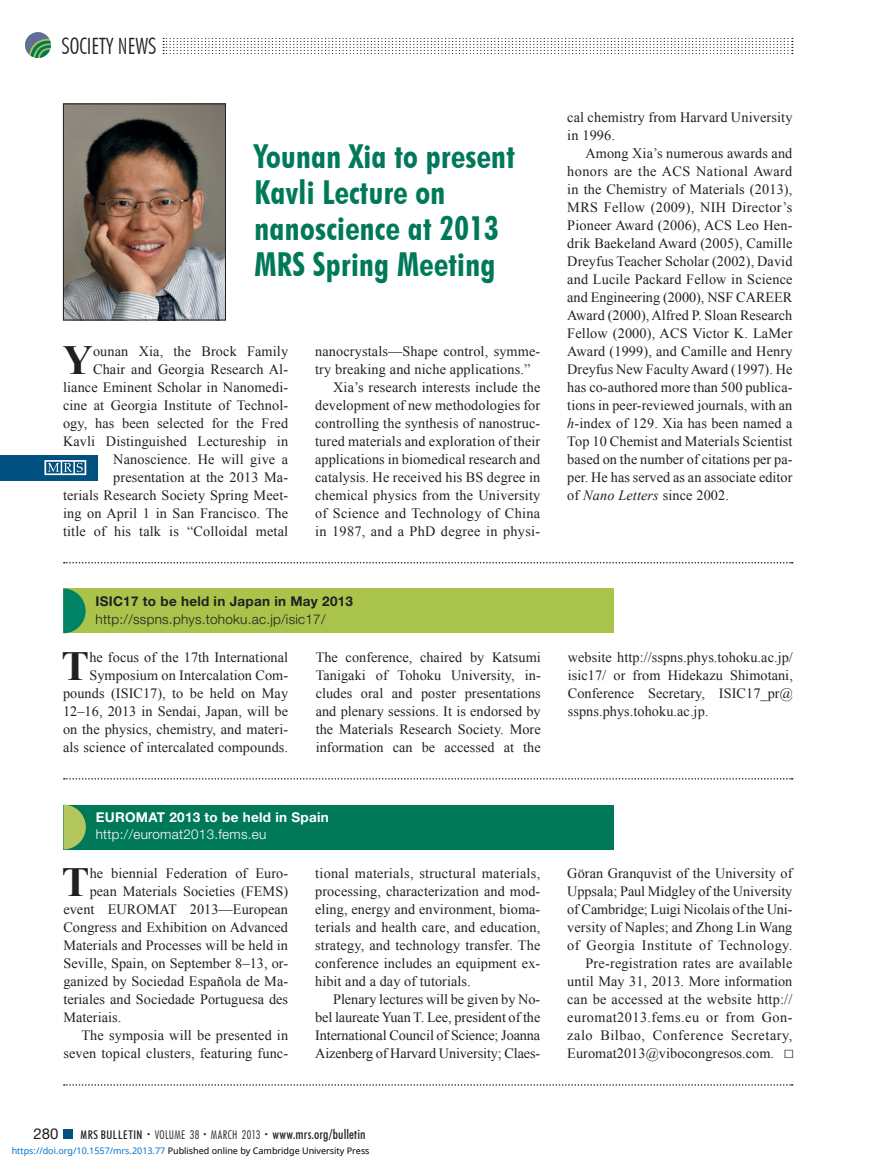
<style>
.page{position:relative;width:878px;height:1175px;background:#fff}
.page>*{position:absolute;margin:0;border:0;box-sizing:border-box;transform-origin:0 0}
.t1{font:700 41.4px "Times New Roman";color:#231f20}
.t2{font:700 condensed 33px/36px "Futura BT";letter-spacing:.01em;color:#007959}
.t3{font:300 condensed 22.5px "Futura BT";color:#231f20}
.t4{font:15px "Helvetica Neue LT Std";color:#231f20}
.t5{font:14.25px/18px "Times New Roman";letter-spacing:.01em;color:#231f20;text-align:justify}
.t6{font:500 condensed 13.5px "Futura BT";letter-spacing:.01em;color:#231f20}
.t7{font:300 13.5px "Helvetica Neue LT Std";letter-spacing:.02em;color:#231f20}
.t8{font:700 13.5px "Helvetica Neue LT Std";letter-spacing:.02em;color:#231f20}
.t9{font:700 13.5px "Helvetica Neue LT Std";letter-spacing:.02em;color:#fff}
.t10{font:300 13.5px "Helvetica Neue LT Std";letter-spacing:.02em;color:#fff}
.t11{font:9px "Noto Sans";color:#000}
.s1{font-style:italic}
.s2{font-size:12px}
.s3{font-weight:300;font-size:7.5px}
.s4{font-weight:300;font-size:12px}
.s5{color:#0172cf}
.s6{font-size:18px}
</style>
<div class="page">
<div style="left:63px;top:1130px;width:9px;height:8px;background:#005080"></div>
<svg style="left:25px;top:32px;width:26px;height:26px"></svg>
<svg style="left:163px;top:38px;width:629px;height:16px"></svg>
<div style="left:63px;top:804px;width:551px;height:45px;background:#007959"></div>
<svg style="left:63px;top:804px;width:23px;height:45px"></svg>
<div style="left:63px;top:588px;width:550px;height:45px;background:#aac34b"></div>
<svg style="left:63px;top:588px;width:23px;height:45px"></svg>
<svg style="left:64px;top:778px;width:728px;height:1px"></svg>
<svg style="left:64px;top:562px;width:728px;height:1px"></svg>
<img style="left:65px;top:106px;width:159px;height:212px">
<div style="left:63px;top:104px;width:163px;height:216px;border:1px solid #231f20"></div>
<svg style="left:64px;top:1084px;width:728px;height:1px"></svg>
<div style="left:0;top:455px;width:98px;height:26px;background:#005080"></div>
<svg style="left:44px;top:460px;width:42px;height:15px"></svg>
<h3 class="t3" style="left:62px;top:32px;width:96px">SOCIETY NEWS</h3>
<h2 class="t2" style="left:254px;top:138px;width:262px">Younan Xia to present<br>Kavli Lecture on nanoscience at 2013<br>MRS Spring Meeting</h2>
<p class="t5" style="left:63px;top:342px;width:227px;text-align:right">ounan Xia, the Brock Family Chair and Georgia Research Al&shy;liance Eminent Scholar in Nanomedi&shy;cine at Georgia Institute of Technol&shy;ogy, has been selected for the Fred Kavli Distinguished Lectureship in Nanoscience. He will give a presentation at the 2013 Ma-<br>terials Research Society Spring Meet&shy;ing on April 1 in San Francisco. The title of his talk is “Colloidal metal</p>
<p class="t5" style="left:315px;top:342px;width:227px">nanocrystals—Shape control, symme-</p>
<h1 class="t1" style="left:63px;top:337px;width:31px">Y</h1>
<p class="t5" style="left:315px;top:360px;width:217px">try breaking and niche applications.”</p>
<p class="t5" style="left:333px;top:378px;width:209px">Xia’s research interests include the</p>
<p class="t5" style="left:315px;top:396px;width:227px">development of new methodologies for</p>
<p class="t5" style="left:315px;top:414px;width:227px">controlling the synthesis of nanostruc-</p>
<p class="t5" style="left:315px;top:432px;width:227px">tured materials and exploration of their</p>
<p class="t5" style="left:315px;top:450px;width:227px">applications in biomedical research and</p>
<p class="t5" style="left:315px;top:468px;width:227px">catalysis. He received his BS degree in</p>
<p class="t5" style="left:315px;top:486px;width:227px">chemical physics from the University</p>
<p class="t5" style="left:315px;top:504px;width:227px">of Science and Technology of China</p>
<p class="t5" style="left:315px;top:522px;width:227px">in 1987, and a PhD degree in physi-</p>
<p class="t5" style="left:567px;top:108px;width:227px">cal chemistry from Harvard University in 1996.</p>
<p class="t5" style="left:567px;top:144px;width:227px;text-indent:18px">Among Xia’s numerous awards and honors are the ACS National Award in the Chemistry of Materials (2013), MRS Fellow (2009), NIH Director’s Pioneer Award (2006), ACS Leo Hen&shy;drik Baekeland Award (2005), Camille Dreyfus Teacher Scholar (2002), David and Lucile Packard Fellow in Science and Engineering (2000), NSF CAREER Award (2000), Alfred P. Sloan Research Fellow (2000), ACS Victor K. LaMer Award (1999), and Camille and Henry Dreyfus New Faculty Award (1997). He has co-authored more than 500 publica&shy;tions in peer-reviewed journals, with an <span class="s1">h</span>-index of 129. Xia has been named a Top 10 Chemist and Materials Scientist based on the number of citations per pa&shy;per. He has served as an associate editor of <span class="s1">Nano Letters</span> since 2002.</p>
<p class="t8" style="left:95px;top:596px;width:259px">ISIC17 to be held in Japan in May 2013</p>
<p class="t7" style="left:95px;top:614px;width:231px">http://sspns.phys.tohoku.ac.jp/isic17/</p>
<p class="t5" style="left:315px;top:648px;width:226px">The conference, chaired by Katsumi Tanigaki of Tohoku University, in&shy;cludes oral and poster presentations and plenary sessions. It is endorsed by the Materials Research Society. More information can be accessed at the</p>
<p class="t5" style="left:567px;top:648px;width:226px">website http://sspns.phys.tohoku.ac.jp/ isic17/ or from Hidekazu Shimotani, Conference Secretary, ISIC17_pr@ sspns.phys.tohoku.ac.jp.</p>
<p class="t5" style="left:63px;top:648px;width:226px;text-align:right">he focus of the 17th International Symposium on Intercalation Com&shy;pounds (ISIC17), to be held on May 12–16, 2013 in Sendai, Japan, will be on the physics, chemistry, and materi&shy;als science of intercalated compounds.</p>
<h1 class="t1" style="left:62px;top:643px;width:29px">T</h1>
<p class="t9" style="left:96px;top:812px;width:234px">EUROMAT 2013 to be held in Spain</p>
<p class="t10" style="left:96px;top:830px;width:172px">http://euromat2013.fems.eu</p>
<h1 class="t1" style="left:62px;top:859px;width:29px">T</h1>
<p class="t5" style="left:90px;top:864px;width:200px">he biennial Federation of Euro-</p>
<p class="t5" style="left:90px;top:882px;width:200px">pean Materials Societies (FEMS)</p>
<p class="t5" style="left:63px;top:900px;width:226px">event EUROMAT 2013—European</p>
<p class="t5" style="left:63px;top:918px;width:226px">Congress and Exhibition on Advanced</p>
<p class="t5" style="left:63px;top:936px;width:226px">Materials and Processes will be held in</p>
<p class="t5" style="left:63px;top:954px;width:226px">Seville, Spain, on September 8–13, or-</p>
<p class="t5" style="left:63px;top:972px;width:226px">ganized by Sociedad Española de Ma-</p>
<p class="t5" style="left:63px;top:990px;width:226px">teriales and Sociedade Portuguesa des</p>
<p class="t5" style="left:63px;top:1008px;width:59px">Materiais.</p>
<p class="t5" style="left:81px;top:1026px;width:208px">The symposia will be presented in</p>
<p class="t5" style="left:63px;top:1044px;width:226px">seven topical clusters, featuring func-</p>
<p class="t5" style="left:315px;top:864px;width:227px">tional materials, structural materials, processing, characterization and mod&shy;eling, energy and environment, bioma&shy;terials and health care, and education, strategy, and technology transfer. The conference includes an equipment ex&shy;hibit and a day of tutorials.</p>
<p class="t5" style="left:315px;top:990px;width:227px;text-indent:18px">Plenary lectures will be given by No&shy;bel laureate Yuan T. Lee, president of the International Council of Science; Joanna Aizenberg of Harvard University; Claes-</p>
<p class="t4" style="left:33px;top:1128px;width:27px">280</p>
<p class="t6" style="left:81px;top:1126px;width:286px"><span class="s2">MRS BULLETIN</span> <span class="s3">•</span> <span class="s4">VOLUME 38</span> <span class="s3">•</span> <span class="s4">MARCH 2013</span> <span class="s3">•</span> www.mrs.org/bulletin</p>
<p class="t11" style="left:12px;top:1143px;width:359px"><span class="s5">https://doi.org/10.1557/mrs.2013.77</span> Published online by Cambridge University Press</p>
<p class="t5" style="left:567px;top:864px;width:228px;text-align:right">Göran Granquvist of the University of Uppsala; Paul Midgley of the University of Cambridge; Luigi Nicolais of the Uni&shy;versity of Naples; and Zhong Lin Wang of Georgia Institute of Technology.<br>Pre-registration rates are available until May 31, 2013. More information can be accessed at the website http:// euromat2013.fems.eu or from Gon&shy;zalo Bilbao, Conference Secretary, Euromat2013@vibocongresos.com. <span class="s6">□</span></p>
</div>
